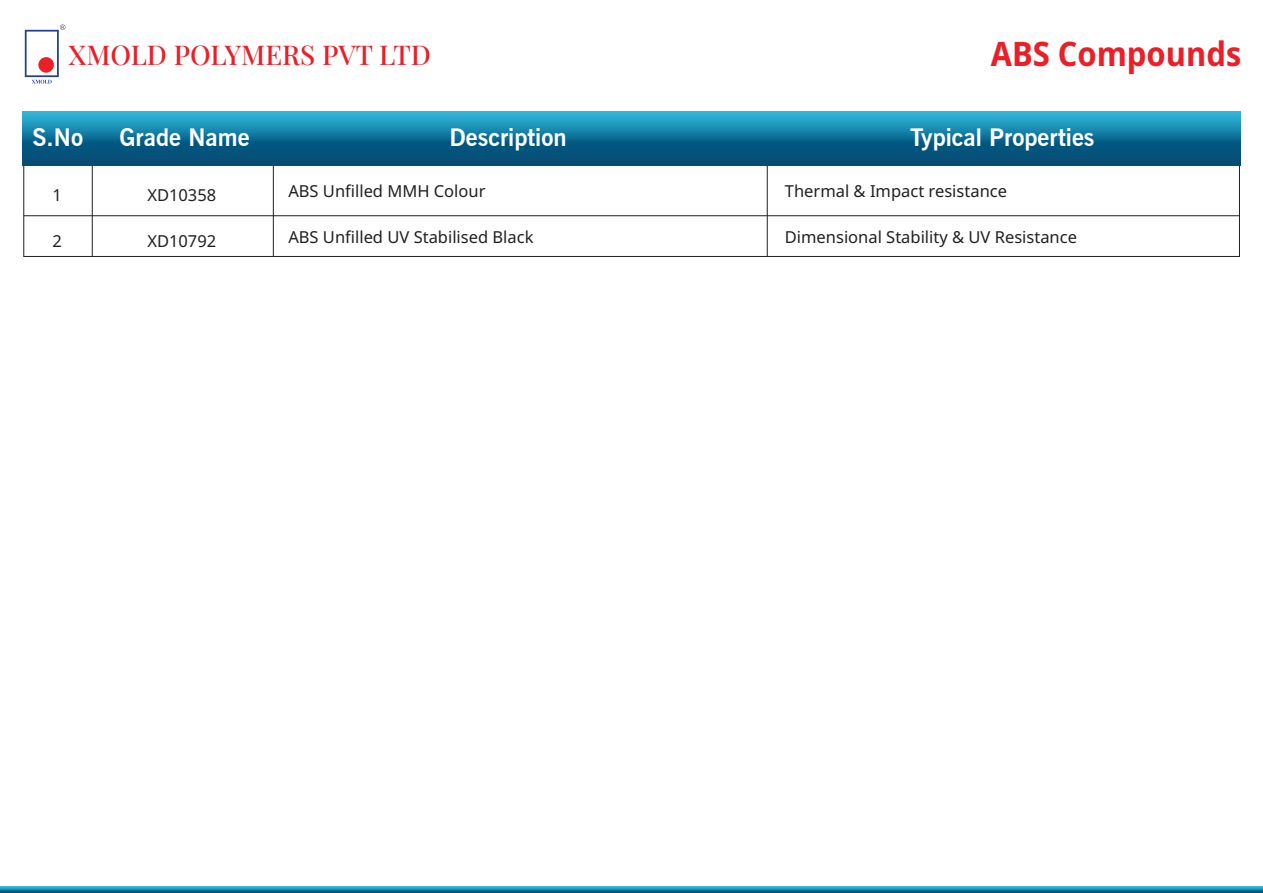
<style>
.page{position:relative;width:1263px;height:893px;background:#fff}
.page>*{position:absolute;margin:0;border:0;box-sizing:border-box;transform-origin:0 0}
.t1{font:700 semi-condensed 33.75px "Noto Sans";color:#ea1f27}
.t2{font:27.15px "Playfair Display";color:#ea1f27}
.t3{font:700 24px "News Gothic BT";color:#fff}
.t4{font:16.5px "Noto Sans";color:#231f20}
</style>
<div class="page">
<div style="left:23px;top:158px;width:1217px;height:99px;border:1px solid #231f20"></div>
<hr style="left:92px;top:158px;width:1px;height:99px;background:#231f20">
<hr style="left:273px;top:158px;width:1px;height:99px;background:#231f20">
<hr style="left:767px;top:158px;width:1px;height:99px;background:#231f20">
<hr style="left:24px;top:215px;width:1216px;height:1px;background:#231f20">
<svg style="left:23px;top:111px;width:1217px;height:54px;background:#12759c"></svg>
<svg style="left:0;top:886px;width:1263px;height:7px;background:#1885ac"></svg>
<svg style="left:25px;top:24px;width:40px;height:60px"></svg>
<h2 class="t2" style="left:69px;top:34px;width:364px">XMOLD POLYMERS PVT LTD</h2>
<h1 class="t1" style="left:991px;top:29px;width:252px">ABS Compounds</h1>
<h3 class="t3" style="left:33px;top:123px;width:52px">S.No</h3>
<h3 class="t3" style="left:120px;top:123px;width:132px">Grade Name</h3>
<h3 class="t3" style="left:449px;top:123px;width:119px">Description</h3>
<h3 class="t3" style="left:910px;top:123px;width:186px">Typical Properties</h3>
<p class="t4" style="left:53px;top:184px;width:11px">1</p>
<p class="t4" style="left:53px;top:229px;width:11px">2</p>
<p class="t4" style="left:288px;top:179px;width:199px">ABS Unfilled MMH Colour</p>
<p class="t4" style="left:288px;top:225px;width:247px">ABS Unfilled UV Stabilised Black</p>
<p class="t4" style="left:785px;top:179px;width:224px">Thermal &amp; Impact resistance</p>
<p class="t4" style="left:785px;top:225px;width:294px">Dimensional Stability &amp; UV Resistance</p>
<p class="t4" style="left:147px;top:184px;width:70px">XD10358</p>
<p class="t4" style="left:147px;top:229px;width:70px">XD10792</p>
</div>
